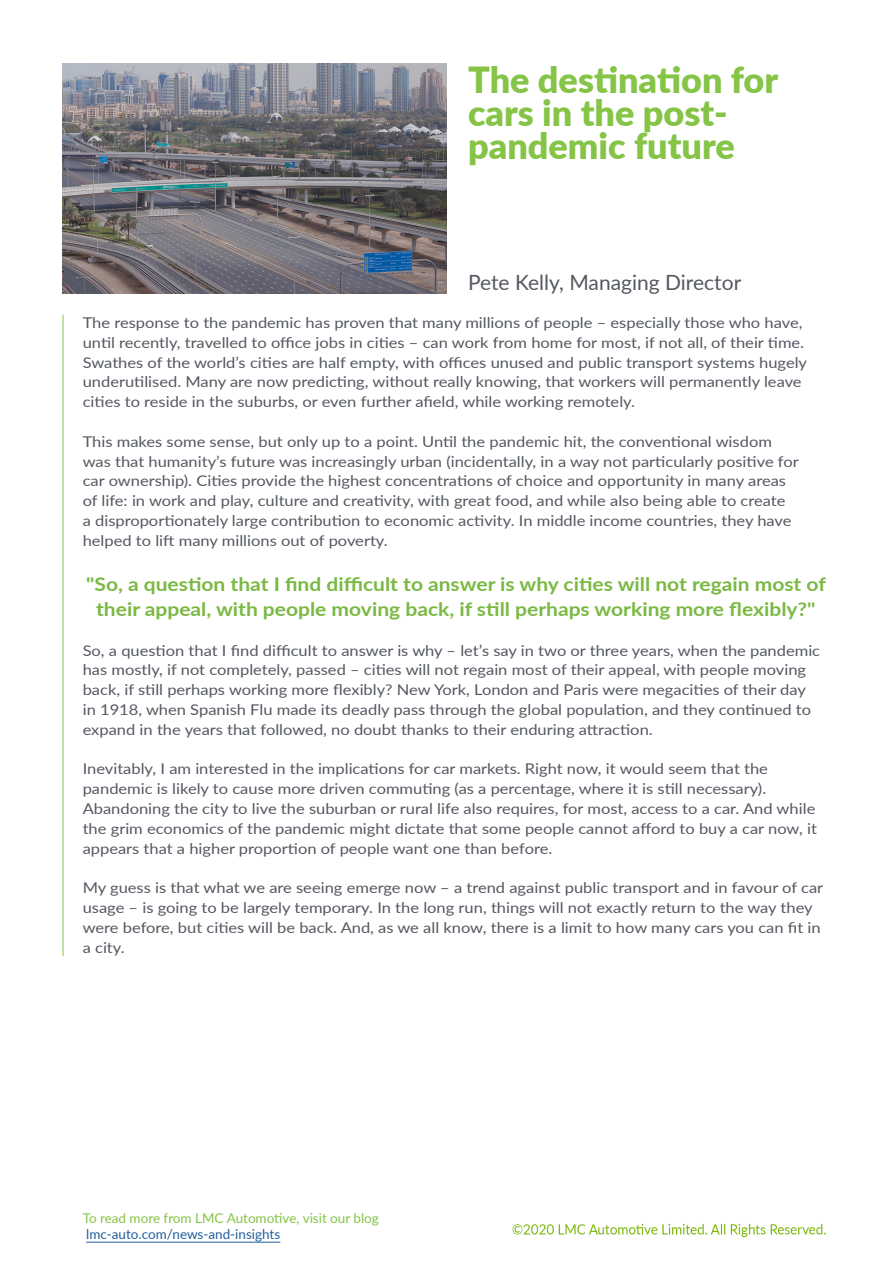
<style>
.page{position:relative;width:893px;height:1263px;background:#fff}
.page>*{position:absolute;margin:0;border:0;box-sizing:border-box;transform-origin:0 0}
.t1{font:900 36px/33px "Lato";color:#85c446}
.t2{font:21px "Lato";color:#545861}
.t3{font:700 18.9px/25.2px "Lato";color:#7ab943;text-align:center;scale:1.11 1}
.t4{font:14.85px/19.8px "Lato";color:#545861;scale:1.11 1}
.t5{font:13.5px "Lato";color:#85c446}
.t6{font:13.5px "Lato";color:#215e9e}
</style>
<div class="page">
<hr style="left:86px;top:1242px;width:194px;height:1px;background:#215e9e">
<hr style="left:63px;top:315px;width:1px;height:641px;background:#85c446">
<img style="left:512px;top:1223px;width:314px;height:15px">
<img style="left:63px;top:64px;width:383px;height:229px">
<h1 class="t1" style="left:468px;top:62px;width:312px">The destination for cars in the post&shy;pandemic future</h1>
<h2 class="t2" style="left:468px;top:268px;width:275px">Pete Kelly, Managing Director</h2>
<p class="t4" style="left:83px;top:312px;width:654px">The response to the pandemic has proven that many millions of people – especially those who have, until recently, travelled to office jobs in cities – can work from home for most, if not all, of their time.<br>Swathes of the world’s cities are half empty, with offices unused and public transport systems hugely underutilised. Many are now predicting, without really knowing, that workers will permanently leave cities to reside in the suburbs, or even further afield, while working remotely.</p>
<p class="t4" style="left:83px;top:431px;width:647px">This makes some sense, but only up to a point. Until the pandemic hit, the conventional wisdom was that humanity’s future was increasingly urban (incidentally, in a way not particularly positive for car ownership). Cities provide the highest concentrations of choice and opportunity in many areas of life: in work and play, culture and creativity, with great food, and while also being able to create<br>a disproportionately large contribution to economic activity. In middle income countries, they have helped to lift many millions out of poverty.</p>
<p class="t3" style="left:86px;top:570px;width:668px">"So, a question that I find difficult to answer is why cities will not regain most of their appeal, with people moving back, if still perhaps working more flexibly?"</p>
<p class="t4" style="left:83px;top:640px;width:666px">So, a question that I find difficult to answer is why – let’s say in two or three years, when the pandemic has mostly, if not completely, passed – cities will not regain most of their appeal, with people moving back, if still perhaps working more flexibly? New York, London and Paris were megacities of their day in 1918, when Spanish Flu made its deadly pass through the global population, and they continued to expand in the years that followed, no doubt thanks to their enduring attraction.</p>
<p class="t4" style="left:83px;top:758px;width:663px">Inevitably, I am interested in the implications for car markets. Right now, it would seem that the pandemic is likely to cause more driven commuting (as a percentage, where it is still necessary).<br>Abandoning the city to live the suburban or rural life also requires, for most, access to a car. And while the grim economics of the pandemic might dictate that some people cannot afford to buy a car now, it appears that a higher proportion of people want one than before.</p>
<p class="t4" style="left:83px;top:877px;width:669px">My guess is that what we are seeing emerge now – a trend against public transport and in favour of car usage – is going to be largely temporary. In the long run, things will not exactly return to the way they were before, but cities will be back. And, as we all know, there is a limit to how many cars you can fit in a city.</p>
<p class="t5" style="left:83px;top:1208px;width:298px">To read more from LMC Automotive, visit our blog</p>
<p class="t6" style="left:86px;top:1224px;width:196px">lmc-auto.com/news-and-insights</p>
</div>
